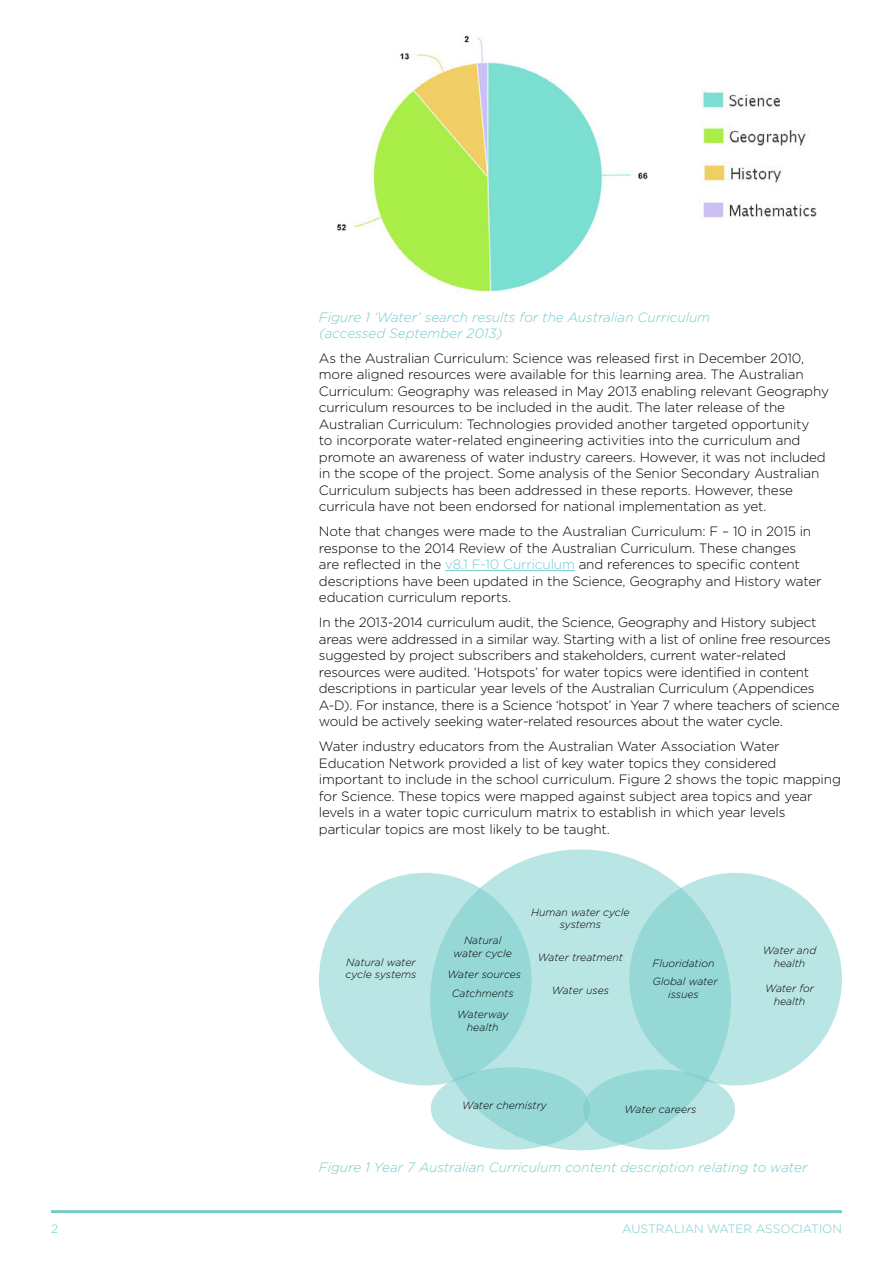
<style>
.page{position:relative;width:893px;height:1263px;background:#fff}
.page>*{position:absolute;margin:0;border:0;box-sizing:border-box;transform-origin:0 0}
.t1{font:300 13.5px/16.5px "Gotham";letter-spacing:-.01em;color:#000}
.t2{font:italic 300 13.5px/16.2px "Gotham";color:#74cbc9}
.t3{font:300 12px "Gotham";color:#74cbc9}
.t4{font:italic 300 10.5px/12.6px "Gotham";color:#000;text-align:center}
.s1{color:#74cbc9}
</style>
<div class="page">
<hr style="left:51px;top:1210px;width:791px;height:3px;background:#74cbc9">
<hr style="left:445px;top:570px;width:130px;height:1px;background:#74cbc9">
<img style="left:337px;top:35px;width:311px;height:257px">
<img style="left:702px;top:201px;width:115px;height:17px">
<img style="left:703px;top:162px;width:78px;height:21px">
<img style="left:702px;top:125px;width:104px;height:21px">
<img style="left:703px;top:89px;width:77px;height:20px">
<div style="left:319px;top:873px;width:212px;height:212px;background:#b9e5e4;border-radius:50%"></div>
<svg style="left:430px;top:849px;width:301px;height:301px;background:#aee1df"></svg>
<svg style="left:629px;top:873px;width:213px;height:212px;background:#abdfde"></svg>
<svg style="left:431px;top:1067px;width:159px;height:83px;background:#a1dcda"></svg>
<svg style="left:583px;top:1069px;width:152px;height:81px;background:#a2dcdb"></svg>
<p class="t2" style="left:319px;top:309px;width:393px">Figure 1 ‘Water’ search results for the Australian Curriculum (accessed September 2013)</p>
<p class="t1" style="left:319px;top:349px;width:511px">As the Australian Curriculum: Science was released first in December 2010, more aligned resources were available for this learning area. The Australian Curriculum: Geography was released in May 2013 enabling relevant Geography curriculum resources to be included in the audit. The later release of the Australian Curriculum: Technologies provided another targeted opportunity<br>to incorporate water-related engineering activities into the curriculum and promote an awareness of water industry careers. However, it was not included in the scope of the project. Some analysis of the Senior Secondary Australian Curriculum subjects has been addressed in these reports. However, these curricula have not been endorsed for national implementation as yet.</p>
<p class="t1" style="left:319px;top:523px;width:504px">Note that changes were made to the Australian Curriculum: F – 10 in 2015 in response to the 2014 Review of the Australian Curriculum. These changes<br>are reflected in the <span class="s1">v8.1 F-10 Curriculum</span> and references to specific content descriptions have been updated in the Science, Geography and History water education curriculum reports.</p>
<p class="t1" style="left:319px;top:614px;width:522px">In the 2013-2014 curriculum audit, the Science, Geography and History subject areas were addressed in a similar way. Starting with a list of online free resources suggested by project subscribers and stakeholders, current water-related resources were audited. ‘Hotspots’ for water topics were identified in content descriptions in particular year levels of the Australian Curriculum (Appendices A-D). For instance, there is a Science ‘hotspot’ in Year 7 where teachers of science would be actively seeking water-related resources about the water cycle.</p>
<p class="t1" style="left:319px;top:738px;width:523px">Water industry educators from the Australian Water Association Water Education Network provided a list of key water topics they considered important to include in the school curriculum. Figure 2 shows the topic mapping for Science. These topics were mapped against subject area topics and year levels in a water topic curriculum matrix to establish in which year levels particular topics are most likely to be taught.</p>
<p class="t4" style="left:345px;top:955px;width:72px;text-align:left">Natural water cycle systems</p>
<p class="t4" style="left:454px;top:934px;width:60px">Natural water cycle</p>
<p class="t4" style="left:447px;top:964px;width:75px;line-height:19.5px">Water sources<br>Catchments</p>
<p class="t4" style="left:457px;top:1008px;width:53px">Waterway health</p>
<p class="t4" style="left:531px;top:905px;width:100px">Human water cycle systems</p>
<p class="t4" style="left:538px;top:951px;width:87px">Water treatment</p>
<p class="t4" style="left:552px;top:984px;width:59px">Water uses</p>
<p class="t4" style="left:652px;top:954px;width:67px;line-height:18px;text-align:left">Fluoridation<br>Global water</p>
<p class="t4" style="left:668px;top:988px;width:32px">issues</p>
<p class="t4" style="left:462px;top:1099px;width:86px">Water chemistry</p>
<p class="t4" style="left:625px;top:1102px;width:73px">Water careers</p>
<p class="t4" style="left:763px;top:944px;width:55px">Water and health</p>
<p class="t4" style="left:765px;top:982px;width:50px">Water for health</p>
<p class="t2" style="left:319px;top:1159px;width:490px">Figure 1 Year 7 Australian Curriculum content description relating to water</p>
<p class="t3" style="left:51px;top:1221px;width:9px">2</p>
<p class="t3" style="left:622px;top:1221px;width:221px">AUSTRALIAN WATER ASSOCIATION</p>
</div>
